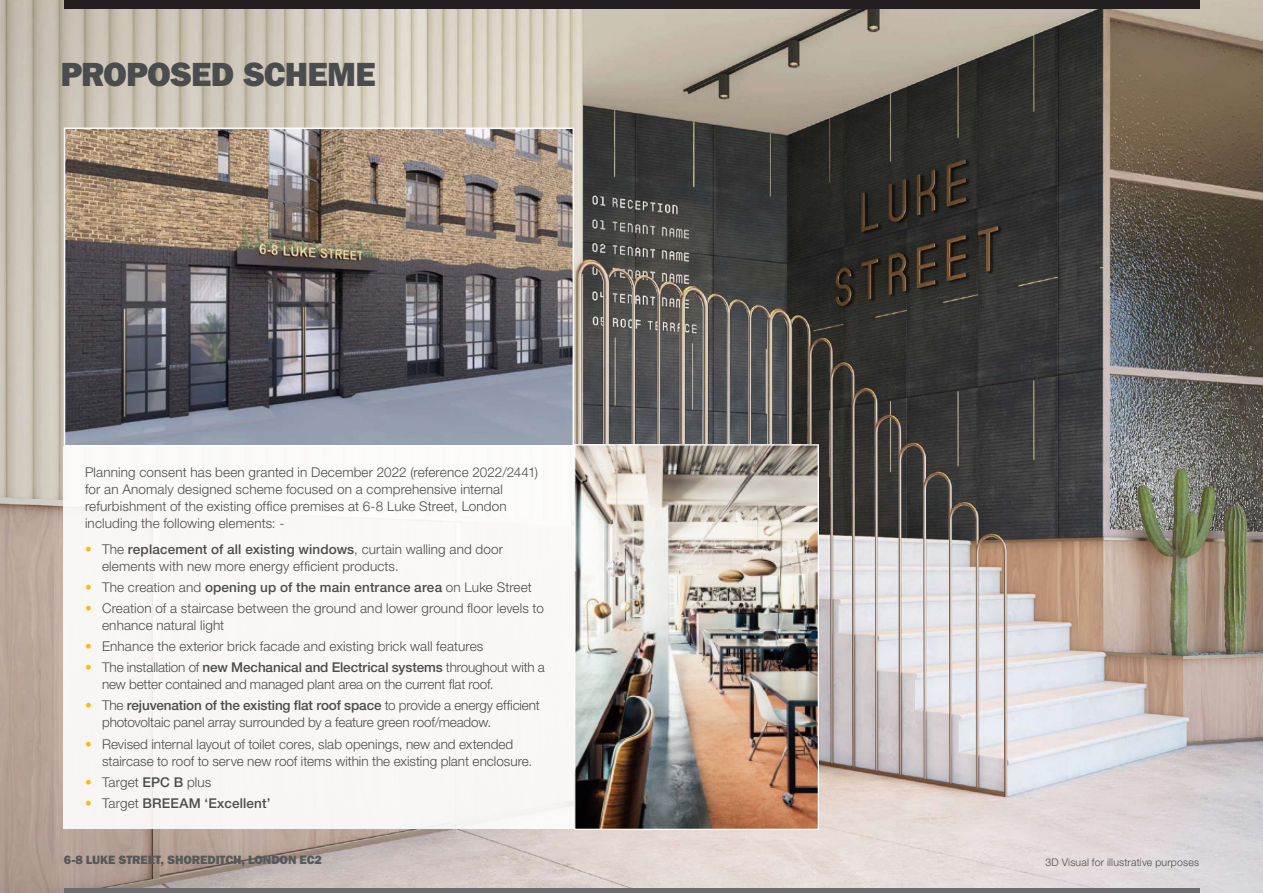
<style>
.page{position:relative;width:1263px;height:893px;background:#fff}
.page>*{position:absolute;margin:0;border:0;box-sizing:border-box;transform-origin:0 0}
.t1{font:800 33.3px "Franklin Gothic IT Cby BT";letter-spacing:-.03em;color:#4b4c4d}
.t2{font:300 13.5px/17px "Helvetica Neue LT Std";letter-spacing:.005em;color:#4b4c4d}
.t3{font:500 13.5px "Helvetica Neue LT Std";letter-spacing:.01em;color:#4b4c4d}
.t4{font:800 12px "Franklin Gothic IT Cby BT";letter-spacing:-.01em;color:#57585a}
.t5{font:300 10.5px "Helvetica Neue LT Std";letter-spacing:.02em;color:#4b4c4d}
.s1{color:#fcb814}
.s2{font-weight:500}
.s3{font-weight:300;color:#fcb814}
.s4{font-weight:300}
</style>
<div class="page">
<img style="left:0;top:0;width:1263px;height:893px">
<div style="left:64px;top:0;width:1135px;height:9px;background:#231f20"></div>
<hr style="left:64px;top:889px;width:1135px;height:4px;background:#6c6d70">
<img style="left:67px;top:131px;width:504px;height:312px">
<div style="left:64px;top:128px;width:510px;height:318px;border:2px solid #fff"></div>
<div style="left:64px;top:446px;width:510px;height:383px;background:#f9f7f6"></div>
<img style="left:576px;top:446px;width:241px;height:382px">
<div style="left:574px;top:444px;width:245px;height:386px;border:1px solid #fff"></div>
<h1 class="t1" style="left:61px;top:53px;width:317px">PROPOSED SCHEME</h1>
<p class="t2" style="left:85px;top:464px;width:454px">Planning consent has been granted in December 2022 (reference 2022/2441) for an Anomaly designed scheme focused on a comprehensive internal refurbishment of the existing office premises at 6-8 Luke Street, London including the following elements: -</p>
<p class="t2" style="left:102px;top:540px;width:402px;text-indent:-17px"><span class="s1">•</span> The <span class="s2">replacement of all existing windows</span>, curtain walling and door elements with new more energy efficient products.</p>
<p class="t3" style="left:85px;top:579px;width:448px"><span class="s3">•</span> <span class="s4">The creation and</span> opening up of the main entrance area <span class="s4">on Luke Street</span></p>
<p class="t2" style="left:102px;top:599px;width:443px;text-indent:-17px"><span class="s1">•</span> Creation of a staircase between the ground and lower ground floor levels to enhance natural light</p>
<p class="t2" style="left:85px;top:638px;width:400px"><span class="s1">•</span> Enhance the exterior brick facade and existing brick wall features</p>
<p class="t2" style="left:102px;top:659px;width:444px;text-indent:-17px"><span class="s1">•</span> The installation of <span class="s2">new Mechanical and Electrical systems</span> throughout with a new better contained and managed plant area on the current flat roof.</p>
<p class="t2" style="left:102px;top:697px;width:439px;text-indent:-17px"><span class="s1">•</span> The <span class="s2">rejuvenation of the existing flat roof space</span> to provide a energy efficient photovoltaic panel array surrounded by a feature green roof/meadow.</p>
<p class="t2" style="left:102px;top:735px;width:432px;text-indent:-17px"><span class="s1">•</span> Revised internal layout of toilet cores, slab openings, new and extended staircase to roof to serve new roof items within the existing plant enclosure.</p>
<p class="t2" style="left:85px;top:773px;width:128px"><span class="s1">•</span> Target <span class="s2">EPC B</span> plus</p>
<p class="t3" style="left:85px;top:795px;width:187px"><span class="s3">•</span> <span class="s4">Target</span> BREEAM ‘Excellent’</p>
<p class="t4" style="left:64px;top:852px;width:260px">6-8 LUKE STREET, SHOREDITCH, LONDON EC2</p>
<p class="t5" style="left:1045px;top:856px;width:155px">3D Visual for illustrative purposes</p>
</div>
